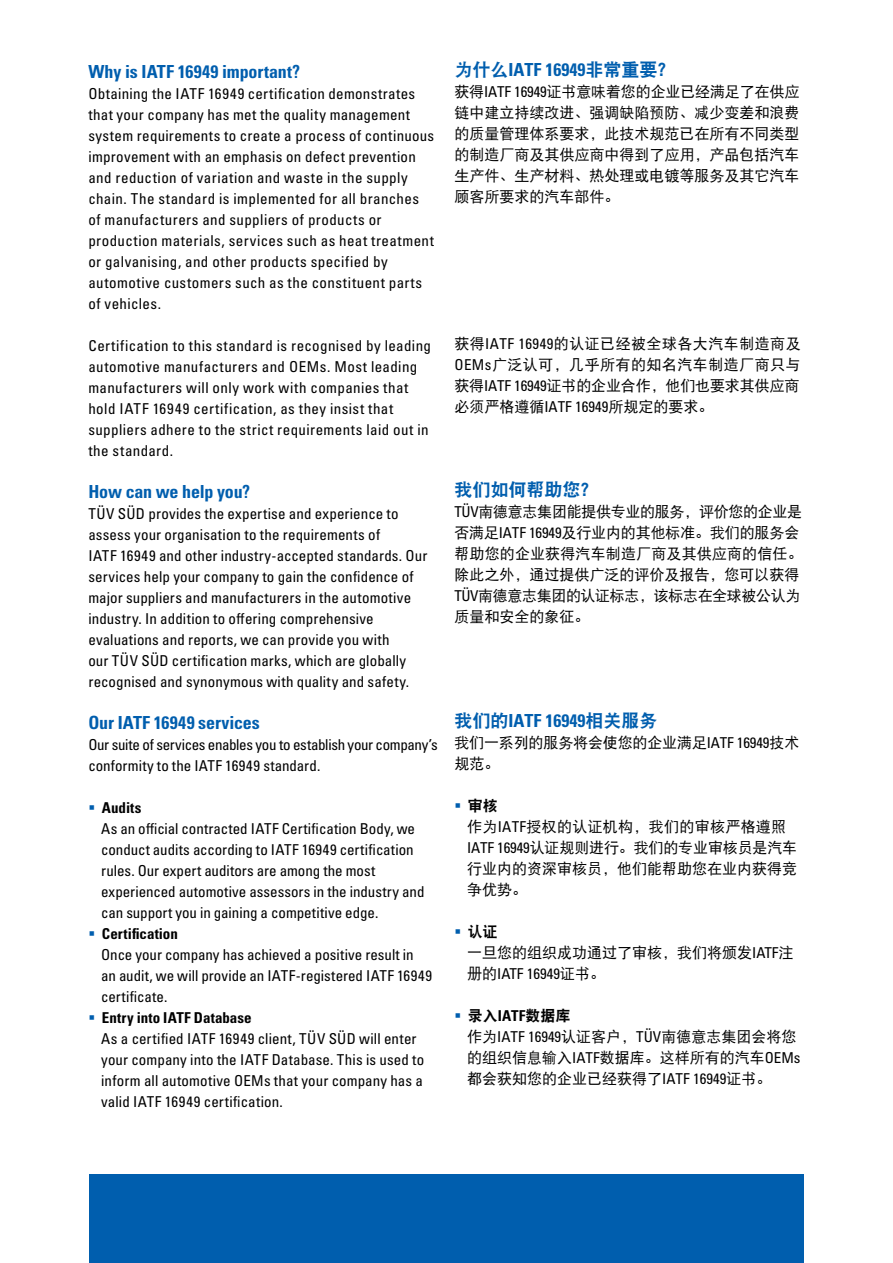
<style>
.page{position:relative;width:893px;height:1263px;background:#fff}
.page>*{position:absolute;margin:0;border:0;box-sizing:border-box;transform-origin:0 0}
.t1{font:18px "Univers LTCYR 67 Bold Cond";color:#005eae}
.t2{font:18px "DFP Hei W9";color:#005eae}
.t3{font:condensed 15px/21px "Univers LTCYR 57";letter-spacing:.02em;color:#000}
.t4{font:15px/21px "DFP Hei W5";color:#000}
.t5{font:condensed 15px/21px "Univers LTCYR 57";letter-spacing:-.005em;color:#000}
.t6{font:condensed 15px/21px "Univers LTCYR 57";color:#000}
.t7{font:condensed 15px/21px "Univers LTCYR 57";letter-spacing:-.015em;color:#000}
.t8{font:15px "Univers LTCYR 67 Bold Cond";letter-spacing:.005em;color:#000}
.t9{font:15px "DFP Hei W9";color:#000}
.s1{color:#005eae}
.s2{font-family:"DFP Hei W9"}
.s3{font-family:"Univers LTCYR 57";font-stretch:condensed}
.s4{font-family:"DFP Hei W5";font-stretch:normal}
.s5{font-family:"Univers LTCYR 67 Bold Cond"}
</style>
<div class="page">
<div style="left:89px;top:1174px;width:715px;height:89px;background:#005eae"></div>
<p class="t1" style="left:88px;top:60px;width:213px">Why is IATF 16949 important?</p>
<p class="t3" style="left:88px;top:82px;width:347px">Obtaining the IATF 16949 certification demonstrates that your company has met the quality management system requirements to create a process of continuous improvement with an emphasis on defect prevention and reduction of variation and waste in the supply chain. The standard is implemented for all branches of manufacturers and suppliers of products or production materials, services such as heat treatment or galvanising, and other products specified by automotive customers such as the constituent parts of vehicles.</p>
<p class="t3" style="left:88px;top:334px;width:344px">Certification to this standard is recognised by leading automotive manufacturers and OEMs. Most leading manufacturers will only work with companies that hold IATF 16949 certification, as they insist that suppliers adhere to the strict requirements laid out in the standard.</p>
<p class="t1" style="left:88px;top:480px;width:163px">How can we help you?</p>
<p class="t3" style="left:88px;top:502px;width:341px">TÜV SÜD provides the expertise and experience to assess your organisation to the requirements of<br>IATF 16949 and other industry-accepted standards. Our services help your company to gain the confidence of major suppliers and manufacturers in the automotive industry. In addition to offering comprehensive evaluations and reports, we can provide you with<br>our TÜV SÜD certification marks, which are globally recognised and synonymous with quality and safety.</p>
<p class="t1" style="left:88px;top:711px;width:173px">Our IATF 16949 services</p>
<p class="t7" style="left:88px;top:733px;width:351px">Our suite of services enables you to establish your company’s conformity to the IATF 16949 standard.</p>
<p class="t8" style="left:88px;top:798px;width:55px"><span class="s1">▪</span> Audits</p>
<p class="t5" style="left:101px;top:817px;width:325px">As an official contracted IATF Certification Body, we conduct audits according to IATF 16949 certification rules. Our expert auditors are among the most experienced automotive assessors in the industry and can support you in gaining a competitive edge.</p>
<p class="t8" style="left:88px;top:924px;width:91px"><span class="s1">▪</span> Certification</p>
<p class="t6" style="left:101px;top:943px;width:332px">Once your company has achieved a positive result in an audit, we will provide an IATF-registered IATF 16949 certificate.</p>
<p class="t8" style="left:88px;top:1008px;width:165px"><span class="s1">▪</span> Entry into IATF Database</p>
<p class="t3" style="left:101px;top:1027px;width:325px">As a certified IATF 16949 client, TÜV SÜD will enter your company into the IATF Database. This is used to inform all automotive OEMs that your company has a valid IATF 16949 certification.</p>
<p class="t1" style="left:454px;top:59px;width:222px"><span class="s2">为什么</span>IATF 16949<span class="s2">非常重要？</span></p>
<p class="t4" style="left:454px;top:81px;width:346px;text-align:justify">获得<span class="s3">IATF 16949</span>证书意味着您的企业已经满足了在供应链中建立持续改进、强调缺陷预防、减少变差和浪费的质量管理体系要求，此技术规范已在所有不同类型的制造厂商及其供应商中得到了应用，产品包括汽车生产件、生产材料、热处理或电镀等服务及其它汽车顾客所要求的汽车部件。</p>
<p class="t4" style="left:454px;top:333px;width:348px;text-align:justify">获得<span class="s3">IATF 16949</span>的认证已经被全球各大汽车制造商及<span class="s3">OEMs</span>广泛认可，几乎所有的知名汽车制造厂商只与获得<span class="s3">IATF 16949</span>证书的企业合作，他们也要求其供应商必须严格遵循<span class="s3">IATF 16949</span>所规定的要求。</p>
<p class="t2" style="left:454px;top:480px;width:145px">我们如何帮助您？</p>
<p class="t4" style="left:454px;top:501px;width:350px"><span class="s3">TÜV</span>南德意志集团能提供专业的服务，评价您的企业是否满足<span class="s3">IATF 16949</span>及行业内的其他标准。我们的服务会帮助您的企业获得汽车制造厂商及其供应商的信任。除此之外，通过提供广泛的评价及报告，您可以获得<br><span class="s3">TÜV</span>南德意志集团的认证标志，该标志在全球被公认为质量和安全的象征。</p>
<p class="t1" style="left:454px;top:710px;width:204px"><span class="s2">我们的</span>IATF 16949<span class="s2">相关服务</span></p>
<p class="t4" style="left:454px;top:732px;width:346px">我们一系列的服务将会使您的企业满足<span class="s3">IATF 16949</span>技术规范。</p>
<p class="t9" style="left:454px;top:798px;width:45px"><span class="s1">▪</span> 审核</p>
<p class="t4" style="left:467px;top:816px;width:332px">作为<span class="s3">IATF</span>授权的认证机构，我们的审核严格遵照<br><span class="s3">IATF 16949</span>认证规则进行。我们的专业审核员是汽车行业内的资深审核员，他们能帮助您在业内获得竞争优势。</p>
<p class="t9" style="left:454px;top:924px;width:45px"><span class="s1">▪</span> 认证</p>
<p class="t4" style="left:467px;top:942px;width:328px">一旦您的组织成功通过了审核，我们将颁发<span class="s3">IATF</span>注</p>
<p class="t6" style="left:467px;top:963px;width:140px"><span class="s4">册的</span>IATF 16949<span class="s4">证书。</span></p>
<p class="t9" style="left:454px;top:1008px;width:118px"><span class="s1">▪</span> 录入<span class="s5">IATF</span>数据库</p>
<p class="t4" style="left:467px;top:1026px;width:335px">作为<span class="s3">IATF 16949</span>认证客户，<span class="s3">TÜV</span>南德意志集团会将您的组织信息输入<span class="s3">IATF</span>数据库。这样所有的汽车<span class="s3">OEMs</span>都会获知您的企业已经获得了<span class="s3">IATF 16949</span>证书。</p>
</div>
